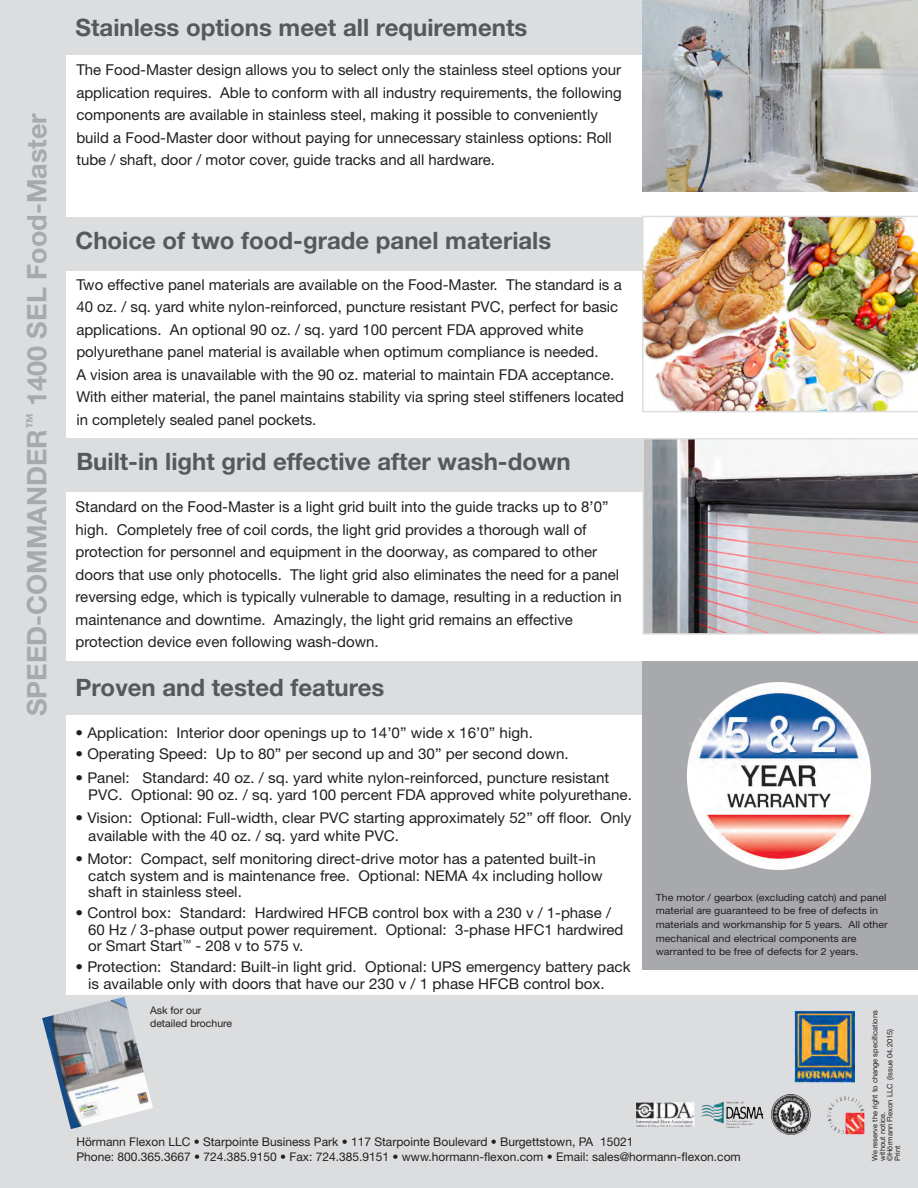
<style>
.page{position:relative;width:918px;height:1188px;background:#fff}
.page>*{position:absolute;margin:0;border:0;box-sizing:border-box;transform-origin:0 0}
.t1{font:700 27px "Hoermann Helvetica Neue";color:#a8a9ad}
.t2{font:700 24px "Hoermann Helvetica Neue";color:#57585a}
.t3{font:15px/22.5px "Hoermann Helvetica Neue Rm";color:#231f20}
.t4{font:14.85px/16.5px "Hoermann Helvetica Neue Rm";color:#231f20}
.t5{font:12px "Hoermann Helvetica Neue Rm";color:#231f20}
.t6{font:10.5px "Hoermann Helvetica Neue Rm";color:#231f20}
.t7{font:9.9px/13.6px "Hoermann Helvetica Neue Rm";color:#231f20;scale:1.07 1}
.t8{font:7.5px "Hoermann Helvetica Neue Rm";color:#231f20}
</style>
<div class="page">
<div style="left:53px;top:438px;width:597px;height:54px;background:#dcdddf"></div>
<div style="left:50px;top:662px;width:606px;height:54px;background:#dcdddf"></div>
<div style="left:54px;top:995px;width:864px;height:193px;background:#dcdddf"></div>
<div style="left:50px;top:217px;width:597px;height:54px;background:#dcdddf"></div>
<div style="left:50px;top:0;width:597px;height:55px;background:#dcdddf"></div>
<div style="left:0;top:0;width:66px;height:1188px;background:#dcdddf"></div>
<div style="left:643px;top:662px;width:275px;height:308px;background:#a8a9ad"></div>
<img style="left:687px;top:683px;width:184px;height:186px">
<svg style="left:643px;top:438px;width:275px;height:197px;background:#a9a5a8"></svg>
<img style="left:643px;top:0;width:275px;height:191px">
<img style="left:642px;top:216px;width:276px;height:196px">
<img style="left:827px;top:1097px;width:38px;height:38px">
<img style="left:794px;top:1011px;width:60px;height:72px">
<img style="left:637px;top:1094px;width:174px;height:40px">
<img style="left:42px;top:997px;width:111px;height:132px">
<p class="t1" style="left:18px;top:716px;width:604px;rotate:-90deg">SPEED-COMMANDER<sup>™</sup> 1400 SEL Food-Master</p>
<p class="t2" style="left:76px;top:11px;width:453px">Stainless options meet all requirements</p>
<p class="t3" style="left:76px;top:58px;width:547px">The Food-Master design allows you to select only the stainless steel options your application requires. Able to conform with all industry requirements, the following</p>
<p class="t3" style="left:76px;top:103px;width:537px">components are available in stainless steel, making it possible to conveniently build a Food-Master door without paying for unnecessary stainless options: Roll tube / shaft, door / motor cover, guide tracks and all hardware.</p>
<p class="t2" style="left:76px;top:223px;width:477px">Choice of two food-grade panel materials</p>
<p class="t3" style="left:76px;top:272px;width:547px">Two effective panel materials are available on the Food-Master. The standard is a<br>40 oz. / sq. yard white nylon-reinforced, puncture resistant PVC, perfect for basic applications. An optional 90 oz. / sq. yard 100 percent FDA approved white</p>
<p class="t3" style="left:76px;top:340px;width:524px">polyurethane panel material is available when optimum compliance is needed.</p>
<p class="t3" style="left:76px;top:362px;width:549px">A vision area is unavailable with the 90 oz. material to maintain FDA acceptance.<br>With either material, the panel maintains stability via spring steel stiffeners located in completely sealed panel pockets.</p>
<p class="t2" style="left:76px;top:444px;width:496px">Built-in light grid effective after wash-down</p>
<p class="t3" style="left:76px;top:494px;width:534px">Standard on the Food-Master is a light grid built into the guide tracks up to 8’0” high. Completely free of coil cords, the light grid provides a thorough wall of</p>
<p class="t3" style="left:76px;top:539px;width:548px">protection for personnel and equipment in the doorway, as compared to other doors that use only photocells. The light grid also eliminates the need for a panel reversing edge, which is typically vulnerable to damage, resulting in a reduction in</p>
<p class="t3" style="left:76px;top:607px;width:499px">maintenance and downtime. Amazingly, the light grid remains an effective</p>
<p class="t3" style="left:76px;top:629px;width:305px">protection device even following wash-down.</p>
<p class="t2" style="left:76px;top:670px;width:310px">Proven and tested features</p>
<p class="t4" style="left:76px;top:724px;width:459px">• Application: Interior door openings up to 14’0” wide x 16’0” high.</p>
<p class="t4" style="left:76px;top:745px;width:495px">• Operating Speed: Up to 80” per second up and 30” per second down.</p>
<p class="t4" style="left:76px;top:768px;width:535px">• Panel: Standard: 40 oz. / sq. yard white nylon-reinforced, puncture resistant</p>
<p class="t4" style="left:88px;top:786px;width:545px">PVC. Optional: 90 oz. / sq. yard 100 percent FDA approved white polyurethane.</p>
<p class="t4" style="left:76px;top:809px;width:558px">• Vision: Optional: Full-width, clear PVC starting approximately 52” off floor. Only</p>
<p class="t4" style="left:88px;top:826px;width:312px">available with the 40 oz. / sq. yard white PVC.</p>
<p class="t4" style="left:88px;top:850px;width:516px;text-indent:-13px">• Motor: Compact, self monitoring direct-drive motor has a patented built-in catch system and is maintenance free. Optional: NEMA 4x including hollow</p>
<p class="t4" style="left:88px;top:883px;width:155px">shaft in stainless steel.</p>
<p class="t4" style="left:76px;top:904px;width:537px">• Control box: Standard: Hardwired HFCB control box with a 230 v / 1-phase /</p>
<p class="t4" style="left:88px;top:920px;width:537px">60 Hz / 3-phase output power requirement. Optional: 3-phase HFC1 hardwired</p>
<p class="t4" style="left:88px;top:937px;width:217px">or Smart Start<sup>™</sup> - 208 v to 575 v.</p>
<p class="t4" style="left:76px;top:958px;width:557px">• Protection: Standard: Built-in light grid. Optional: UPS emergency battery pack</p>
<p class="t4" style="left:88px;top:974px;width:518px">is available only with doors that have our 230 v / 1 phase HFCB control box.</p>
<p class="t7" style="left:656px;top:890px;width:218px">The motor / gearbox (excluding catch) and panel material are guaranteed to be free of defects in materials and workmanship for 5 years. All other</p>
<p class="t7" style="left:656px;top:931px;width:189px">mechanical and electrical components are</p>
<p class="t7" style="left:656px;top:944px;width:191px">warranted to be free of defects for 2 years.</p>
<p class="t6" style="left:150px;top:1003px;width:53px">Ask for our</p>
<p class="t6" style="left:150px;top:1016px;width:84px">detailed brochure</p>
<p class="t5" style="left:76px;top:1133px;width:559px">Hörmann Flexon LLC • Starpointe Business Park • 117 Starpointe Boulevard • Burgettstown, PA 15021</p>
<p class="t5" style="left:76px;top:1148px;width:666px">Phone: 800.365.3667 • 724.385.9150 • Fax: 724.385.9151 • www.hormann-flexon.com • Email: sales@hormann-flexon.com</p>
<p class="t8" style="left:870px;top:1161px;width:152px;rotate:-90deg">We reserve the right to change specifications</p>
<p class="t8" style="left:885px;top:1161px;width:134px;rotate:-90deg">©Hörmann Flexon LLC (Issue 04.2015)</p>
<p class="t8" style="left:877px;top:1161px;width:51px;rotate:-90deg">without notice.</p>
<p class="t8" style="left:892px;top:1161px;width:17px;rotate:-90deg">Print</p>
</div>
